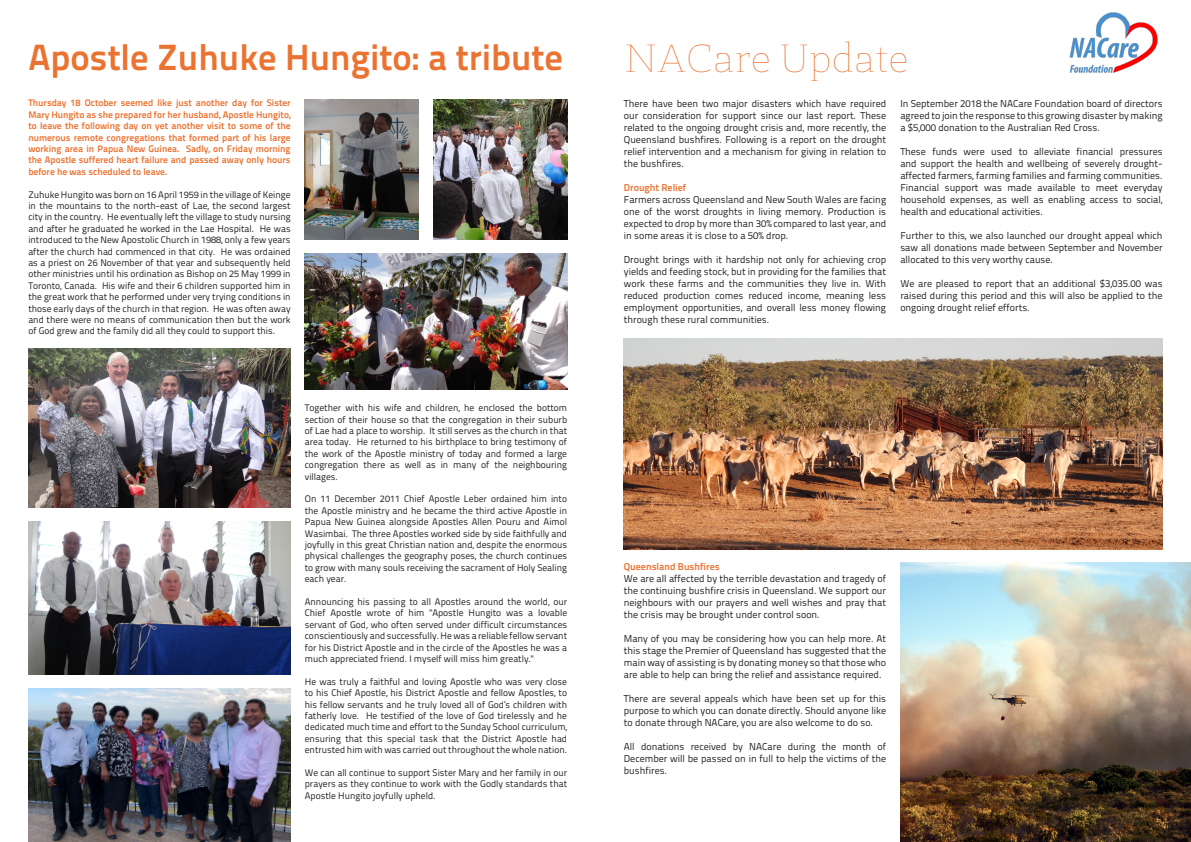
<style>
.page{position:relative;width:1191px;height:842px;background:#fff}
.page>*{position:absolute;margin:0;border:0;box-sizing:border-box;transform-origin:0 0}
.Header_2{font:100 39px "St Marie";color:#eb7331}
.t1{font:700 36.5px "Titillium Text 22 L";color:#eb7331}
.Subtitle{font:10px/12px "Titillium Text 22 L";color:#231f20;text-align:justify}
.Subtitle-2{font:700 10px "Titillium Text 22 L";color:#eb7331}
.Body_Text{font:9.5px/11.4px "Titillium Text 22 L";color:#231f20;text-align:justify}
.Body_Text-2{font:700 9.5px/11.4px "Titillium Text 22 L";color:#eb7331;text-align:justify}
</style>
<div class="page">
<img style="left:305px;top:99px;width:114px;height:140px">
<img style="left:305px;top:254px;width:262px;height:136px">
<img style="left:433px;top:99px;width:134px;height:140px">
<img style="left:28px;top:349px;width:263px;height:158px">
<img style="left:28px;top:521px;width:263px;height:153px">
<img style="left:28px;top:689px;width:263px;height:153px">
<img style="left:900px;top:563px;width:291px;height:279px">
<img style="left:624px;top:338px;width:538px;height:211px">
<img style="left:1069px;top:12px;width:89px;height:61px">
<p class="t1" style="left:28px;top:29px;width:536px">Apostle Zuhuke Hungito: a tribute</p>
<p class="Body_Text-2" style="left:28px;top:97px;width:264px">Thursday 18 October seemed like just another day for Sister Mary Hungito as she prepared for her husband, Apostle Hungito, to leave the following day on yet another visit to some of the numerous remote congregations that formed part of his large working area in Papua New Guinea. Sadly, on Friday morning the Apostle suffered heart failure and passed away only hours before he was scheduled to leave.</p>
<p class="Body_Text" style="left:28px;top:188px;width:264px">Zuhuke Hungito was born on 16 April 1959 in the village of Keinge in the mountains to the north-east of Lae, the second largest city in the country. He eventually left the village to study nursing and after he graduated he worked in the Lae Hospital. He was introduced to the New Apostolic Church in 1988, only a few years after the church had commenced in that city. He was ordained as a priest on 26 November of that year and subsequently held other ministries until his ordination as Bishop on 25 May 1999 in Toronto, Canada. His wife and their 6 children supported him in the great work that he performed under very trying conditions in those early days of the church in that region. He was often away and there were no means of communication then but the work of God grew and the family did all they could to support this.</p>
<p class="Body_Text" style="left:305px;top:402px;width:264px">Together with his wife and children, he enclosed the bottom section of their house so that the congregation in their suburb of Lae had a place to worship. It still serves as the church in that area today. He returned to his birthplace to bring testimony of the work of the Apostle ministry of today and formed a large congregation there as well as in many of the neighbouring villages.</p>
<p class="Body_Text" style="left:305px;top:493px;width:264px">On 11 December 2011 Chief Apostle Leber ordained him into the Apostle ministry and he became the third active Apostle in Papua New Guinea alongside Apostles Allen Pouru and Aimol Wasimbai. The three Apostles worked side by side faithfully and joyfully in this great Christian nation and, despite the enormous physical challenges the geography poses, the church continues to grow with many souls receiving the sacrament of Holy Sealing each year.</p>
<p class="Body_Text" style="left:305px;top:595px;width:264px">Announcing his passing to all Apostles around the world, our Chief Apostle wrote of him "Apostle Hungito was a lovable servant of God, who often served under difficult circumstances conscientiously and successfully. He was a reliable fellow servant for his District Apostle and in the circle of the Apostles he was a much appreciated friend. I myself will miss him greatly."</p>
<p class="Body_Text" style="left:305px;top:675px;width:264px">He was truly a faithful and loving Apostle who was very close to his Chief Apostle, his District Apostle and fellow Apostles, to his fellow servants and he truly loved all of God’s children with fatherly love. He testified of the love of God tirelessly and he dedicated much time and effort to the Sunday School curriculum, ensuring that this special task that the District Apostle had entrusted him with was carried out throughout the whole nation.</p>
<p class="Body_Text" style="left:305px;top:766px;width:264px">We can all continue to support Sister Mary and her family in our prayers as they continue to work with the Godly standards that Apostle Hungito joyfully upheld.</p>
<p class="Header_2" style="left:624px;top:35px;width:286px">NACare Update</p>
<p class="Subtitle" style="left:624px;top:97px;width:264px">There have been two major disasters which have required our consideration for support since our last report. These related to the ongoing drought crisis and, more recently, the Queensland bushfires. Following is a report on the drought relief intervention and a mechanism for giving in relation to the bushfires.</p>
<p class="Subtitle-2" style="left:624px;top:180px;width:64px">Drought Relief</p>
<p class="Subtitle" style="left:624px;top:193px;width:264px">Farmers across Queensland and New South Wales are facing one of the worst droughts in living memory. Production is expected to drop by more than 30% compared to last year, and in some areas it is close to a 50% drop.</p>
<p class="Subtitle" style="left:624px;top:253px;width:264px">Drought brings with it hardship not only for achieving crop yields and feeding stock, but in providing for the families that work these farms and the communities they live in. With reduced production comes reduced income, meaning less employment opportunities, and overall less money flowing through these rural communities.</p>
<p class="Subtitle" style="left:900px;top:97px;width:264px">In September 2018 the NACare Foundation board of directors agreed to join the response to this growing disaster by making a $5,000 donation to the Australian Red Cross.</p>
<p class="Subtitle" style="left:900px;top:145px;width:264px">These funds were used to alleviate financial pressures and support the health and wellbeing of severely drought&shy;affected farmers, farming families and farming communities.<br>Financial support was made available to meet everyday household expenses, as well as enabling access to social, health and educational activities.</p>
<p class="Subtitle" style="left:900px;top:229px;width:264px">Further to this, we also launched our drought appeal which saw all donations made between September and November allocated to this very worthy cause.</p>
<p class="Subtitle" style="left:900px;top:277px;width:264px">We are pleased to report that an additional $3,035.00 was raised during this period and this will also be applied to the ongoing drought relief efforts.</p>
<p class="Subtitle-2" style="left:624px;top:559px;width:97px">Queensland Bushfires</p>
<p class="Subtitle" style="left:624px;top:572px;width:264px">We are all affected by the terrible devastation and tragedy of the continuing bushfire crisis in Queensland. We support our neighbours with our prayers and well wishes and pray that the crisis may be brought under control soon.</p>
<p class="Subtitle" style="left:624px;top:632px;width:264px">Many of you may be considering how you can help more. At this stage the Premier of Queensland has suggested that the main way of assisting is by donating money so that those who are able to help can bring the relief and assistance required.</p>
<p class="Subtitle" style="left:624px;top:692px;width:264px">There are several appeals which have been set up for this purpose to which you can donate directly. Should anyone like to donate through NACare, you are also welcome to do so.</p>
<p class="Subtitle" style="left:624px;top:740px;width:264px">All donations received by NACare during the month of December will be passed on in full to help the victims of the bushfires.</p>
</div>
